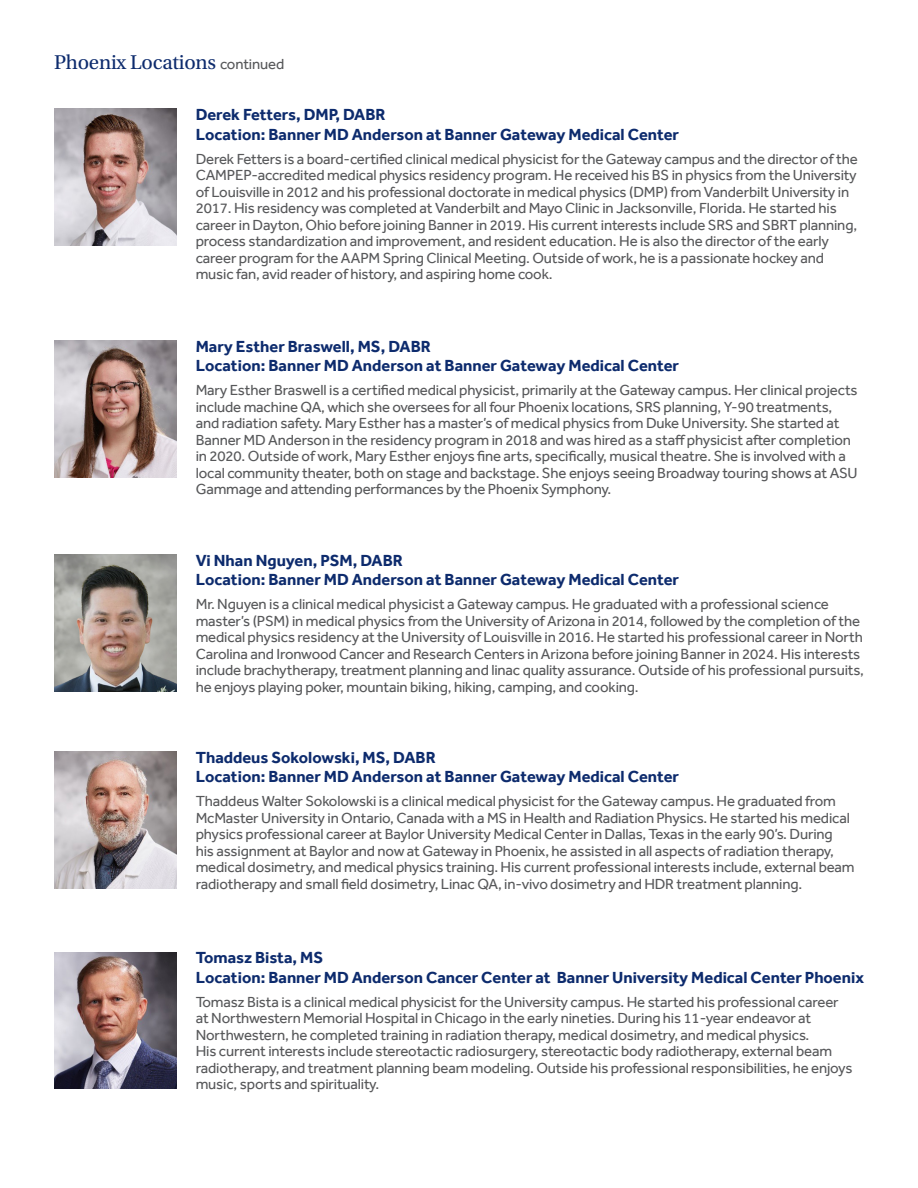
<style>
.page{position:relative;width:918px;height:1188px;background:#fff}
.page>*{position:absolute;margin:0;border:0;box-sizing:border-box;transform-origin:0 0}
.t1{font:21px "Utopia Std";letter-spacing:-.01em;color:#0d2b6d}
.t2{font:700 16.5px/19.5px "Effra";color:#0d2b6d}
.body1{font:15px/16.5px "Effra";letter-spacing:-.01em;color:#57585a}
.s1{font-family:"Effra";font-size:15px;color:#57585a}
</style>
<div class="page">
<img style="left:54px;top:952px;width:122px;height:137px">
<img style="left:54px;top:555px;width:122px;height:136px">
<img style="left:54px;top:341px;width:122px;height:136px">
<img style="left:54px;top:109px;width:122px;height:137px">
<img style="left:54px;top:752px;width:122px;height:136px">
<p class="t1" style="left:54px;top:51px;width:232px">Phoenix Locations <span class="s1">continued</span></p>
<h3 class="t2" style="left:196px;top:105px;width:485px">Derek Fetters, DMP, DABR<br>Location: Banner MD Anderson at Banner Gateway Medical Center</h3>
<p class="body1" style="left:196px;top:150px;width:664px">Derek Fetters is a board-certified clinical medical physicist for the Gateway campus and the director of the CAMPEP-accredited medical physics residency program. He received his BS in physics from the University of Louisville in 2012 and his professional doctorate in medical physics (DMP) from Vanderbilt University in 2017. His residency was completed at Vanderbilt and Mayo Clinic in Jacksonville, Florida. He started his career in Dayton, Ohio before joining Banner in 2019. His current interests include SRS and SBRT planning, process standardization and improvement, and resident education. He is also the director of the early career program for the AAPM Spring Clinical Meeting. Outside of work, he is a passionate hockey and music fan, avid reader of history, and aspiring home cook.</p>
<h3 class="t2" style="left:196px;top:336px;width:485px">Mary Esther Braswell, MS, DABR<br>Location: Banner MD Anderson at Banner Gateway Medical Center</h3>
<p class="body1" style="left:196px;top:382px;width:664px">Mary Esther Braswell is a certified medical physicist, primarily at the Gateway campus. Her clinical projects include machine QA, which she oversees for all four Phoenix locations, SRS planning, Y-90 treatments, and radiation safety. Mary Esther has a master’s of medical physics from Duke University. She started at Banner MD Anderson in the residency program in 2018 and was hired as a staff physicist after completion in 2020. Outside of work, Mary Esther enjoys fine arts, specifically, musical theatre. She is involved with a local community theater, both on stage and backstage. She enjoys seeing Broadway touring shows at ASU Gammage and attending performances by the Phoenix Symphony.</p>
<h3 class="t2" style="left:196px;top:550px;width:485px">Vi Nhan Nguyen, PSM, DABR<br>Location: Banner MD Anderson at Banner Gateway Medical Center</h3>
<p class="body1" style="left:196px;top:596px;width:670px">Mr. Nguyen is a clinical medical physicist a Gateway campus. He graduated with a professional science master’s (PSM) in medical physics from the University of Arizona in 2014, followed by the completion of the medical physics residency at the University of Louisville in 2016. He started his professional career in North Carolina and Ironwood Cancer and Research Centers in Arizona before joining Banner in 2024. His interests include brachytherapy, treatment planning and linac quality assurance. Outside of his professional pursuits, he enjoys playing poker, mountain biking, hiking, camping, and cooking.</p>
<h3 class="t2" style="left:196px;top:747px;width:485px">Thaddeus Sokolowski, MS, DABR<br>Location: Banner MD Anderson at Banner Gateway Medical Center</h3>
<p class="body1" style="left:196px;top:793px;width:661px">Thaddeus Walter Sokolowski is a clinical medical physicist for the Gateway campus. He graduated from McMaster University in Ontario, Canada with a MS in Health and Radiation Physics. He started his medical physics professional career at Baylor University Medical Center in Dallas, Texas in the early 90’s. During<br>his assignment at Baylor and now at Gateway in Phoenix, he assisted in all aspects of radiation therapy, medical dosimetry, and medical physics training. His current professional interests include, external beam radiotherapy and small field dosimetry, Linac QA, in-vivo dosimetry and HDR treatment planning.</p>
<h3 class="t2" style="left:196px;top:948px;width:670px">Tomasz Bista, MS<br>Location: Banner MD Anderson Cancer Center at Banner University Medical Center Phoenix</h3>
<p class="body1" style="left:196px;top:993px;width:658px">Tomasz Bista is a clinical medical physicist for the University campus. He started his professional career at Northwestern Memorial Hospital in Chicago in the early nineties. During his 11-year endeavor at Northwestern, he completed training in radiation therapy, medical dosimetry, and medical physics.<br>His current interests include stereotactic radiosurgery, stereotactic body radiotherapy, external beam radiotherapy, and treatment planning beam modeling. Outside his professional responsibilities, he enjoys music, sports and spirituality.</p>
</div>
